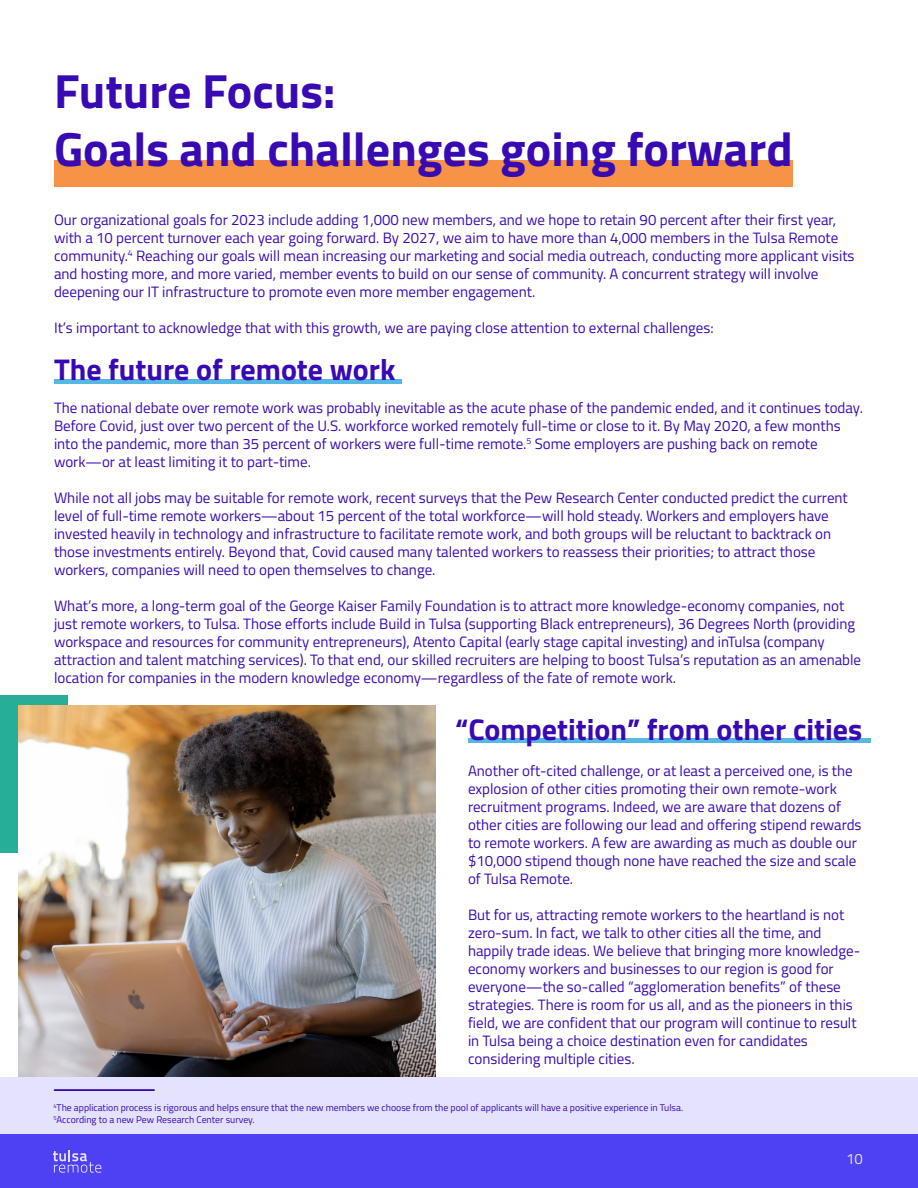
<style>
.page{position:relative;width:918px;height:1188px;background:#fff}
.page>*{position:absolute;margin:0;border:0;box-sizing:border-box;transform-origin:0 0}
.H2_-_blue{font:700 48px/57.6px "Titillium Web";color:#380ab3}
.H3___blue{font:700 30px "Titillium Web";color:#380ab3}
.body___blue_text{font:15px/18px "Titillium Web";color:#380ab3}
.t1{font:15px "Titillium Web";color:#fff}
.footnotes_blue{font:9.75px "Titillium Web";color:#380ab3}
</style>
<div class="page">
<div style="left:0;top:696px;width:68px;height:157px;background:#26ae98"></div>
<hr style="left:468px;top:738px;width:402px;height:4px;background:#57b7e5">
<hr style="left:54px;top:379px;width:348px;height:4px;background:#57b7e5">
<div style="left:54px;top:160px;width:739px;height:27px;background:#f69347"></div>
<svg style="left:0;top:1077px;width:918px;height:111px;background:#9b93f8"></svg>
<div style="left:54px;top:1090px;width:101px;height:1px;border:1px solid #380ab3"></div>
<img style="left:18px;top:706px;width:417px;height:371px">
<p class="H2_-_blue" style="left:54px;top:60px;width:740px">Future Focus:<br>Goals and challenges going forward</p>
<p class="body___blue_text" style="left:54px;top:210px;width:802px">Our organizational goals for 2023 include adding 1,000 new members, and we hope to retain 90 percent after their first year, with a 10 percent turnover each year going forward. By 2027, we aim to have more than 4,000 members in the Tulsa Remote community.<sup>4</sup> Reaching our goals will mean increasing our marketing and social media outreach, conducting more applicant visits and hosting more, and more varied, member events to build on our sense of community. A concurrent strategy will involve deepening our IT infrastructure to promote even more member engagement.</p>
<p class="body___blue_text" style="left:54px;top:318px;width:661px">It’s important to acknowledge that with this growth, we are paying close attention to external challenges:</p>
<p class="H3___blue" style="left:54px;top:347px;width:343px">The future of remote work</p>
<p class="body___blue_text" style="left:54px;top:398px;width:810px">The national debate over remote work was probably inevitable as the acute phase of the pandemic ended, and it continues today.<br>Before Covid, just over two percent of the U.S. workforce worked remotely full-time or close to it. By May 2020, a few months into the pandemic, more than 35 percent of workers were full-time remote.<sup>5</sup> Some employers are pushing back on remote work—or at least limiting it to part-time.</p>
<p class="body___blue_text" style="left:54px;top:488px;width:795px">While not all jobs may be suitable for remote work, recent surveys that the Pew Research Center conducted predict the current level of full-time remote workers—about 15 percent of the total workforce—will hold steady. Workers and employers have invested heavily in technology and infrastructure to facilitate remote work, and both groups will be reluctant to backtrack on those investments entirely. Beyond that, Covid caused many talented workers to reassess their priorities; to attract those workers, companies will need to open themselves to change.</p>
<p class="body___blue_text" style="left:54px;top:596px;width:809px">What’s more, a long-term goal of the George Kaiser Family Foundation is to attract more knowledge-economy companies, not just remote workers, to Tulsa. Those efforts include Build in Tulsa (supporting Black entrepreneurs), 36 Degrees North (providing workspace and resources for community entrepreneurs), Atento Capital (early stage capital investing) and inTulsa (company attraction and talent matching services). To that end, our skilled recruiters are helping to boost Tulsa’s reputation as an amenable location for companies in the modern knowledge economy—regardless of the fate of remote work.</p>
<p class="H3___blue" style="left:455px;top:706px;width:409px">“Competition” from other cities</p>
<p class="body___blue_text" style="left:468px;top:761px;width:395px">Another oft-cited challenge, or at least a perceived one, is the explosion of other cities promoting their own remote-work recruitment programs. Indeed, we are aware that dozens of other cities are following our lead and offering stipend rewards to remote workers. A few are awarding as much as double our $10,000 stipend though none have reached the size and scale of Tulsa Remote.</p>
<p class="body___blue_text" style="left:468px;top:905px;width:394px">But for us, attracting remote workers to the heartland is not zero-sum. In fact, we talk to other cities all the time, and happily trade ideas. We believe that bringing more knowledge&shy;economy workers and businesses to our region is good for everyone—the so-called “agglomeration benefits” of these strategies. There is room for us all, and as the pioneers in this field, we are confident that our program will continue to result in Tulsa being a choice destination even for candidates considering multiple cities.</p>
<p class="footnotes_blue" style="left:53px;top:1101px;width:631px"><sup>4</sup>The application process is rigorous and helps ensure that the new members we choose from the pool of applicants will have a positive experience in Tulsa.</p>
<p class="footnotes_blue" style="left:53px;top:1112px;width:203px"><sup>5</sup>According to a new Pew Research Center survey.</p>
<p class="t1" style="left:846px;top:1147px;width:18px">10</p>
</div>
